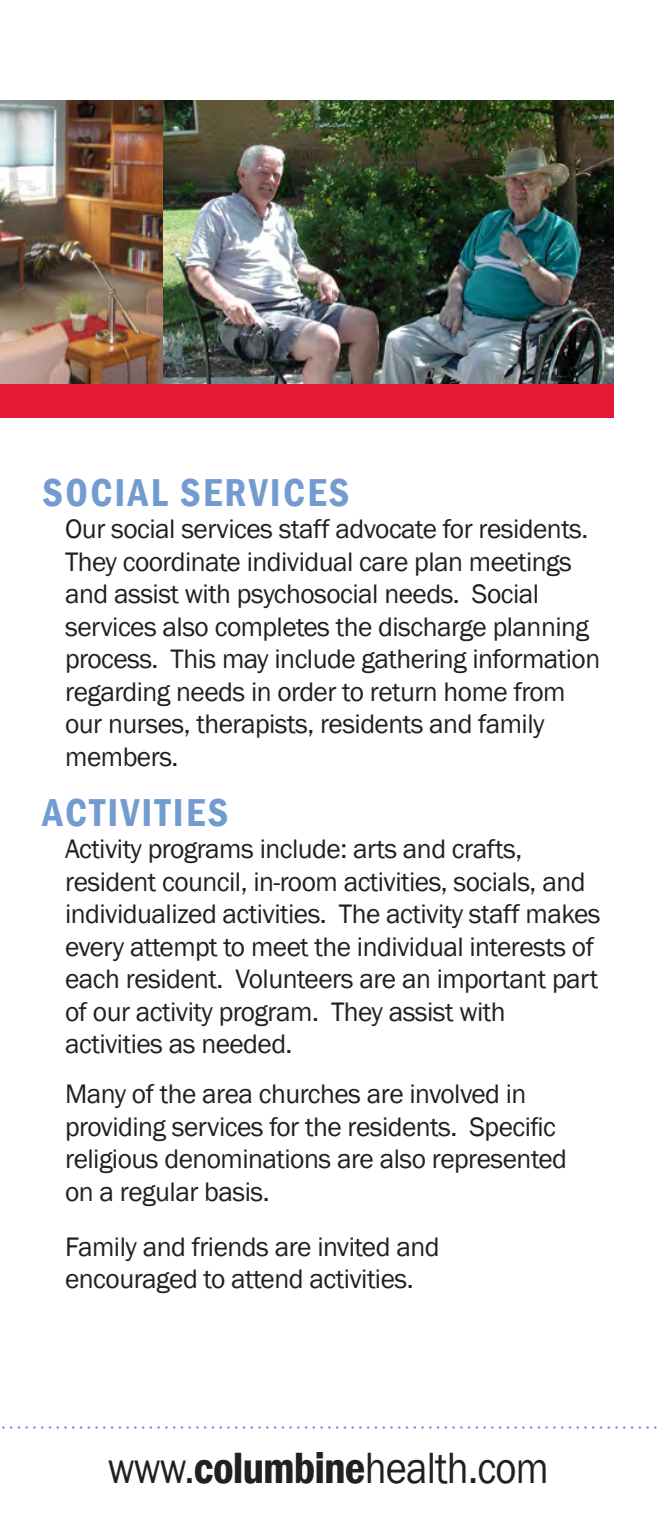
<style>
.page{position:relative;width:661px;height:1530px;background:#fff}
.page>*{position:absolute;margin:0;border:0;box-sizing:border-box;transform-origin:0 0}
.t1{font:45px "Franklin Gothic";letter-spacing:-.02em;color:#231f20;scale:.9 1}
.t2{font:600 condensed 40px "Franklin Gothic";letter-spacing:.06em;color:#729cd1}
.t3{font:27.5px/32.5px "Franklin Gothic";letter-spacing:-.02em;color:#231f20}
.s1{font-weight:600;font-stretch:condensed}
</style>
<div class="page">
<img style="left:0;top:100px;width:613px;height:284px">
<svg style="left:2px;top:1426px;width:655px;height:3px"></svg>
<div style="left:0;top:384px;width:613px;height:34px;background:#e51836"></div>
<p class="t2" style="left:43px;top:465px;width:308px">SOCIAL SERVICES</p>
<p class="t3" style="left:65px;top:513px;width:536px">Our social services staff advocate for residents.<br>They coordinate individual care plan meetings and assist with psychosocial needs. Social services also completes the discharge planning process. This may include gathering information regarding needs in order to return home from our nurses, therapists, residents and family members.</p>
<p class="t2" style="left:43px;top:785px;width:187px">ACTIVITIES</p>
<p class="t3" style="left:65px;top:833px;width:536px">Activity programs include: arts and crafts, resident council, in-room activities, socials, and individualized activities. The activity staff makes every attempt to meet the individual interests of each resident. Volunteers are an important part of our activity program. They assist with</p>
<p class="t3" style="left:65px;top:1028px;width:229px">activities as needed.</p>
<p class="t3" style="left:65px;top:1078px;width:503px">Many of the area churches are involved in providing services for the residents. Specific religious denominations are also represented</p>
<p class="t3" style="left:65px;top:1176px;width:206px">on a regular basis.</p>
<p class="t3" style="left:65px;top:1231px;width:375px">Family and friends are invited and</p>
<p class="t3" style="left:65px;top:1263px;width:349px">encouraged to attend activities.</p>
<p class="t1" style="left:108px;top:1440px;width:491px">www.<span class="s1">columbine</span>health.com</p>
</div>
